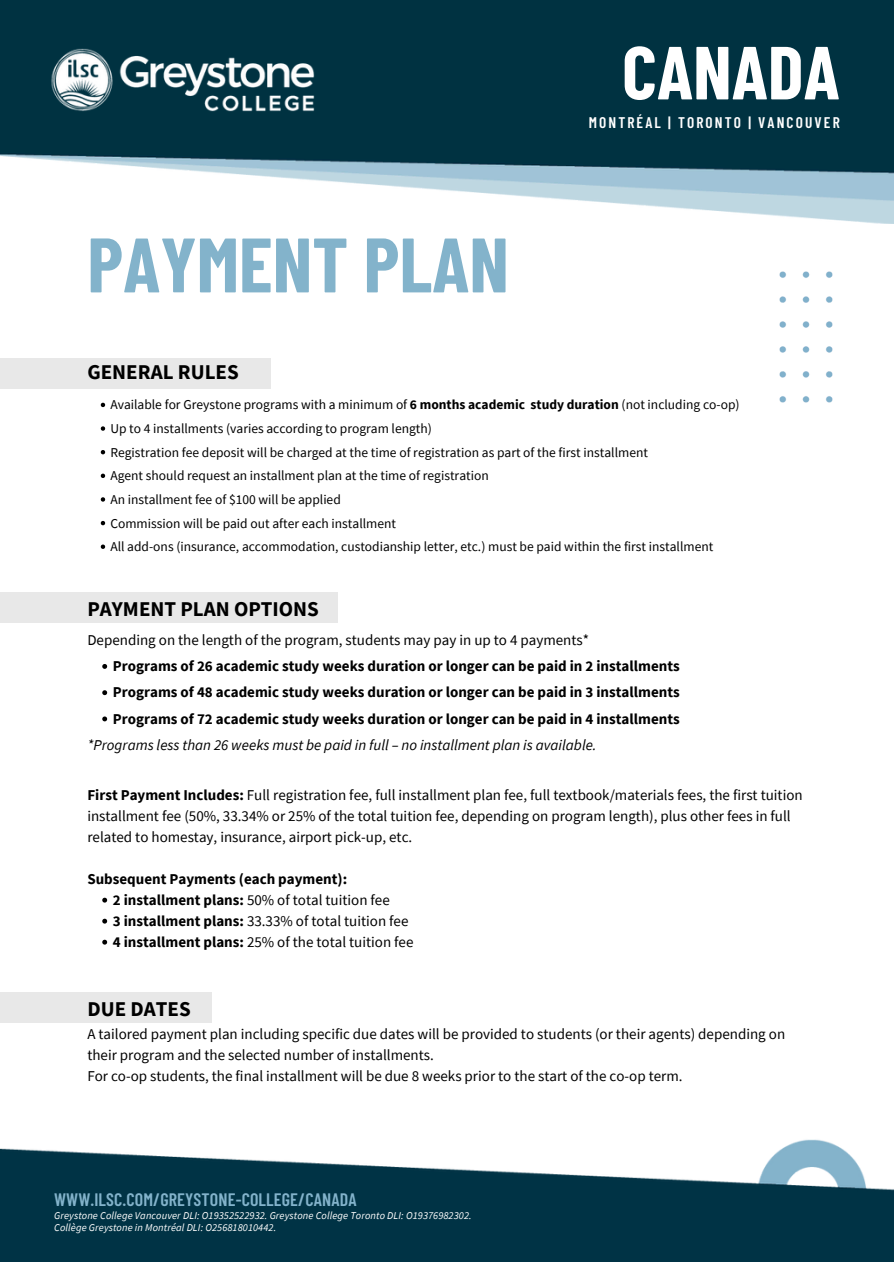
<style>
.page{position:relative;width:894px;height:1264px;background:#fff}
.page>*{position:absolute;margin:0;border:0;box-sizing:border-box;transform-origin:0 0}
.t1{font:700 76.95px "Barlow Condensed";color:#83b3cb}
.t2{font:700 75px "Barlow Condensed";color:#fff}
.t3{font:700 21px "Source Sans Pro";color:#000}
.t4{font:600 18px "Barlow Condensed";letter-spacing:.01em;color:#83b3cb}
.t5{font:600 15.45px "Barlow Condensed";letter-spacing:.135em;color:#fff}
.t6{font:15px/21px "Source Sans Pro";color:#000}
.t7{font:700 15px "Source Sans Pro";color:#000}
.t8{font:italic 15px "Source Sans Pro";color:#000}
.t9{font:13.5px "Source Sans Pro";color:#000}
.t10{font:italic 10.5px "Source Sans Pro";letter-spacing:.01em;color:#fff}
.s1{font-weight:700}
</style>
<div class="page">
<img style="left:0;top:0;width:893px;height:224px">
<img style="left:50px;top:48px;width:264px;height:63px">
<img style="left:0;top:1139px;width:893px;height:122px">
<img style="left:779px;top:271px;width:54px;height:132px">
<div style="left:0;top:358px;width:271px;height:30px;background:#e8e8e8"></div>
<div style="left:0;top:592px;width:337px;height:31px;background:#e8e8e8"></div>
<div style="left:0;top:991px;width:212px;height:31px;background:#e8e8e8"></div>
<svg style="left:101px;top:403px;width:4px;height:4px"></svg>
<svg style="left:101px;top:426px;width:4px;height:5px"></svg>
<svg style="left:101px;top:450px;width:4px;height:4px"></svg>
<svg style="left:101px;top:473px;width:4px;height:5px"></svg>
<svg style="left:101px;top:497px;width:4px;height:4px"></svg>
<svg style="left:101px;top:521px;width:4px;height:4px"></svg>
<svg style="left:101px;top:544px;width:4px;height:5px"></svg>
<svg style="left:102px;top:664px;width:5px;height:5px"></svg>
<svg style="left:102px;top:690px;width:5px;height:5px"></svg>
<svg style="left:102px;top:716px;width:5px;height:5px"></svg>
<svg style="left:102px;top:897px;width:5px;height:5px"></svg>
<svg style="left:102px;top:918px;width:5px;height:5px"></svg>
<svg style="left:102px;top:939px;width:5px;height:5px"></svg>
<p class="t1" style="left:87px;top:215px;width:423px">PAYMENT PLAN</p>
<h2 class="t2" style="left:622px;top:24px;width:219px">CANADA</h2>
<p class="t5" style="left:588px;top:113px;width:252px">MONTRÉAL | TORONTO | VANCOUVER</p>
<p class="t3" style="left:87px;top:358px;width:153px">GENERAL RULES</p>
<p class="t9" style="left:110px;top:396px;width:630px">Available for Greystone programs with a minimum of <span class="s1">6 months academic study duration</span> (not including co-op)</p>
<p class="t9" style="left:110px;top:419px;width:323px">Up to 4 installments (varies according to program length)</p>
<p class="t9" style="left:110px;top:443px;width:539px">Registration fee deposit will be charged at the time of registration as part of the first installment</p>
<h5 class="t9" style="left:110px;top:467px;width:380px">Agent should request an installment plan at the time of registration</h5>
<p class="t9" style="left:110px;top:490px;width:232px">An installment fee of $100 will be applied</p>
<p class="t9" style="left:110px;top:514px;width:287px">Commission will be paid out after each installment</p>
<p class="t9" style="left:110px;top:538px;width:604px">All add-ons (insurance, accommodation, custodianship letter, etc.) must be paid within the first installment</p>
<h5 class="t3" style="left:87px;top:595px;width:233px">PAYMENT PLAN OPTIONS</h5>
<h5 class="t6" style="left:87px;top:629px;width:503px">Depending on the length of the program, students may pay in up to 4 payments*</h5>
<h5 class="t7" style="left:113px;top:656px;width:568px">Programs of 26 academic study weeks duration or longer can be paid in 2 installments</h5>
<h4 class="t7" style="left:113px;top:682px;width:568px">Programs of 48 academic study weeks duration or longer can be paid in 3 installments</h4>
<p class="t7" style="left:113px;top:709px;width:568px">Programs of 72 academic study weeks duration or longer can be paid in 4 installments</p>
<p class="t8" style="left:87px;top:735px;width:510px">*Programs less than 26 weeks must be paid in full – no installment plan is available.</p>
<p class="t6" style="left:87px;top:784px;width:716px"><span class="s1">First Payment Includes:</span> Full registration fee, full installment plan fee, full textbook/materials fees, the first tuition installment fee (50%, 33.34% or 25% of the total tuition fee, depending on program length), plus other fees in full related to homestay, insurance, airport pick-up, etc.</p>
<h5 class="t7" style="left:87px;top:869px;width:261px">Subsequent Payments (each payment):</h5>
<p class="t6" style="left:113px;top:889px;width:278px"><span class="s1">2 installment plans:</span> 50% of total tuition fee</p>
<p class="t6" style="left:113px;top:910px;width:297px"><span class="s1">3 installment plans:</span> 33.33% of total tuition fee</p>
<p class="t6" style="left:113px;top:931px;width:302px"><span class="s1">4 installment plans:</span> 25% of the total tuition fee</p>
<p class="t3" style="left:87px;top:995px;width:105px">DUE DATES</p>
<p class="t6" style="left:87px;top:1023px;width:699px">A tailored payment plan including specific due dates will be provided to students (or their agents) depending on their program and the selected number of installments.<br>For co-op students, the final installment will be due 8 weeks prior to the start of the co-op term.</p>
<h2 class="t4" style="left:54px;top:1187px;width:304px">WWW.ILSC.COM/GREYSTONE-COLLEGE/CANADA</h2>
<p class="t10" style="left:54px;top:1208px;width:419px">Greystone College Vancouver DLI: O19352522932. Greystone College Toronto DLI: O19376982302.</p>
<p class="t10" style="left:54px;top:1220px;width:223px">Collège Greystone in Montréal DLI: O256818010442.</p>
</div>
